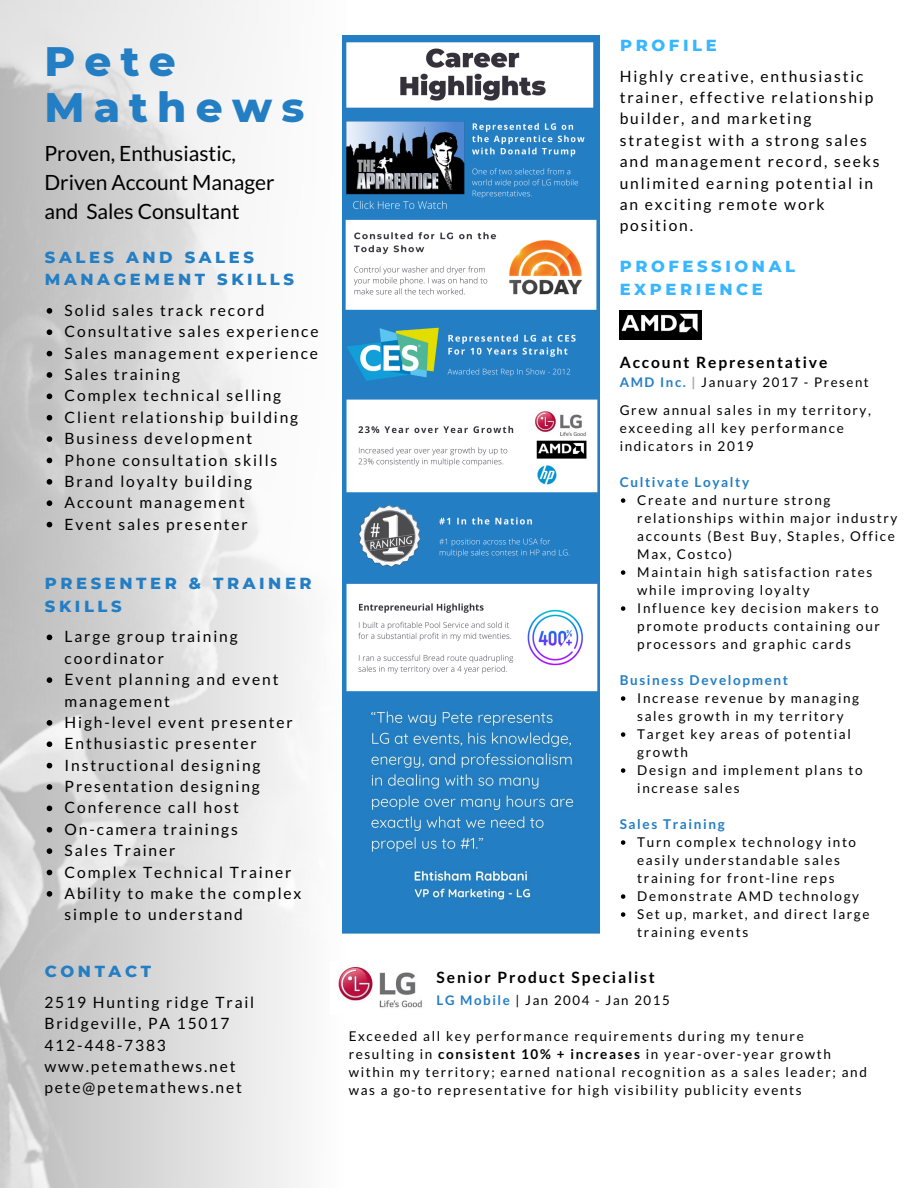
<style>
.page{position:relative;width:918px;height:1188px;background:#fff}
.page>*{position:absolute;margin:0;border:0;box-sizing:border-box;transform-origin:0 0}
.t1{font:800 42px/46.2px "Montserrat";letter-spacing:.22em;color:#247ec4}
.t2{font:21px/29.2px "Lato";color:#000}
.t3{font:800 16.35px/22.5px "Montserrat";letter-spacing:.22em;color:#247ec4}
.t4{font:800 16.35px/22.5px "Montserrat";letter-spacing:.22em;color:#38b6ff}
.t5{font:15.6px/21.3px "Lato";letter-spacing:.12em;color:#000}
.t6{font:700 15.6px "Lato";letter-spacing:.12em;color:#000}
.t7{font:13.5px/18px "Lato";letter-spacing:.12em;color:#000}
.t8{font:700 13.5px "Lato";letter-spacing:.12em;color:#247ec4}
.t9{font:13.2px "Lato";letter-spacing:.12em;color:#000}
.s1{font-weight:700;color:#247ec4}
.s2{font-weight:700;color:#a6a6a6}
.s3{font-weight:700}
</style>
<div class="page">
<svg style="left:0;top:0;width:354px;height:1188px"></svg>
<img style="left:343px;top:698px;width:256px;height:243px">
<img style="left:343px;top:36px;width:256px;height:662px">
<img style="left:620px;top:311px;width:82px;height:29px">
<img style="left:331px;top:962px;width:91px;height:53px">
<svg style="left:47px;top:308px;width:5px;height:6px"></svg>
<svg style="left:47px;top:329px;width:5px;height:6px"></svg>
<svg style="left:47px;top:351px;width:5px;height:5px"></svg>
<svg style="left:47px;top:372px;width:5px;height:6px"></svg>
<svg style="left:47px;top:394px;width:5px;height:5px"></svg>
<svg style="left:47px;top:415px;width:5px;height:6px"></svg>
<svg style="left:47px;top:436px;width:5px;height:6px"></svg>
<svg style="left:47px;top:458px;width:5px;height:5px"></svg>
<svg style="left:47px;top:479px;width:5px;height:6px"></svg>
<svg style="left:47px;top:500px;width:5px;height:6px"></svg>
<svg style="left:47px;top:522px;width:5px;height:5px"></svg>
<svg style="left:47px;top:635px;width:5px;height:5px"></svg>
<svg style="left:47px;top:677px;width:5px;height:6px"></svg>
<svg style="left:47px;top:720px;width:5px;height:6px"></svg>
<svg style="left:47px;top:741px;width:5px;height:6px"></svg>
<svg style="left:47px;top:763px;width:5px;height:5px"></svg>
<svg style="left:47px;top:784px;width:5px;height:6px"></svg>
<svg style="left:47px;top:806px;width:5px;height:5px"></svg>
<svg style="left:47px;top:827px;width:5px;height:6px"></svg>
<svg style="left:47px;top:848px;width:5px;height:6px"></svg>
<svg style="left:47px;top:870px;width:5px;height:5px"></svg>
<svg style="left:47px;top:891px;width:5px;height:6px"></svg>
<svg style="left:621px;top:498px;width:4px;height:5px"></svg>
<svg style="left:621px;top:570px;width:4px;height:5px"></svg>
<svg style="left:621px;top:606px;width:4px;height:5px"></svg>
<svg style="left:621px;top:696px;width:4px;height:5px"></svg>
<svg style="left:621px;top:732px;width:4px;height:5px"></svg>
<svg style="left:621px;top:768px;width:4px;height:5px"></svg>
<svg style="left:621px;top:840px;width:4px;height:5px"></svg>
<svg style="left:621px;top:894px;width:4px;height:5px"></svg>
<svg style="left:621px;top:912px;width:4px;height:5px"></svg>
<h1 class="t1" style="left:44px;top:38px;width:261px">Pete<br>Mathews</h1>
<h2 class="t2" style="left:44px;top:138px;width:232px">Proven, Enthusiastic,<br>Driven Account Manager and Sales Consultant</h2>
<p class="t3" style="left:45px;top:245px;width:251px">SALES AND SALES<br>MANAGEMENT SKILLS</p>
<p class="t5" style="left:65px;top:299px;width:255px">Solid sales track record<br>Consultative sales experience<br>Sales management experience<br>Sales training<br>Complex technical selling<br>Client relationship building<br>Business development<br>Phone consultation skills<br>Brand loyalty building<br>Account management<br>Event sales presenter</p>
<p class="t3" style="left:45px;top:572px;width:268px">PRESENTER &amp; TRAINER<br>SKILLS</p>
<p class="t5" style="left:65px;top:626px;width:238px">Large group training coordinator<br>Event planning and event management<br>High-level event presenter<br>Enthusiastic presenter<br>Instructional designing<br>Presentation designing<br>Conference call host<br>On-camera trainings<br>Sales Trainer<br>Complex Technical Trainer<br>Ability to make the complex simple to understand</p>
<p class="t3" style="left:45px;top:960px;width:108px">CONTACT</p>
<p class="t5" style="left:44px;top:991px;width:211px">2519 Hunting ridge Trail<br>Bridgeville, PA 15017<br>412-448-7383 www.petemathews.net pete@petemathews.net</p>
<p class="t4" style="left:620px;top:34px;width:98px">PROFILE</p>
<p class="t5" style="left:620px;top:65px;width:261px">Highly creative, enthusiastic trainer, effective relationship builder, and marketing strategist with a strong sales and management record, seeks unlimited earning potential in an exciting remote work position.</p>
<p class="t4" style="left:620px;top:255px;width:177px">PROFESSIONAL<br>EXPERIENCE</p>
<p class="t6" style="left:620px;top:353px;width:209px">Account Representative</p>
<p class="t9" style="left:620px;top:374px;width:251px"><span class="s1">AMD Inc.</span> <span class="s2">|</span> January 2017 - Present</p>
<p class="t7" style="left:620px;top:401px;width:253px">Grew annual sales in my territory, exceeding all key performance indicators in 2019</p>
<p class="t8" style="left:620px;top:474px;width:131px">Cultivate Loyalty</p>
<p class="t7" style="left:637px;top:491px;width:262px">Create and nurture strong relationships within major industry accounts (Best Buy, Staples, Office<br>Max, Costco)<br>Maintain high satisfaction rates while improving loyalty<br>Influence key decision makers to promote products containing our processors and graphic cards</p>
<p class="t8" style="left:620px;top:672px;width:170px">Business Development</p>
<p class="t7" style="left:637px;top:689px;width:227px">Increase revenue by managing sales growth in my territory<br>Target key areas of potential growth<br>Design and implement plans to increase sales</p>
<p class="t8" style="left:620px;top:816px;width:107px">Sales Training</p>
<p class="t7" style="left:637px;top:833px;width:234px">Turn complex technology into easily understandable sales training for front-line reps<br>Demonstrate AMD technology<br>Set up, market, and direct large training events</p>
<p class="t6" style="left:437px;top:968px;width:220px">Senior Product Specialist</p>
<p class="t9" style="left:437px;top:992px;width:235px"><span class="s1">LG Mobile</span> | Jan 2004 - Jan 2015</p>
<p class="t7" style="left:349px;top:1027px;width:520px">Exceeded all key performance requirements during my tenure resulting in <span class="s3">consistent 10% + increases</span> in year-over-year growth within my territory; earned national recognition as a sales leader; and was a go-to representative for high visibility publicity events</p>
</div>
